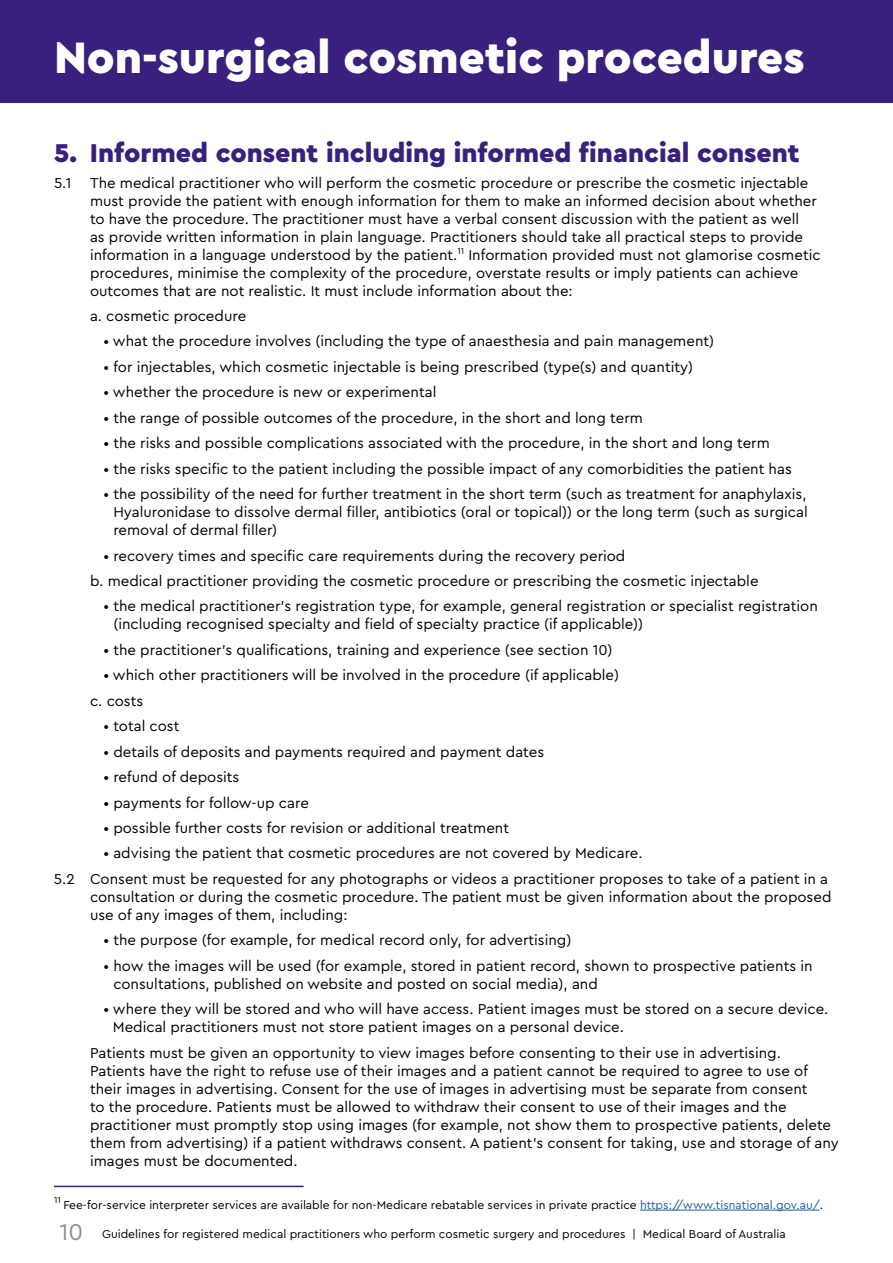
<style>
.page{position:relative;width:893px;height:1263px;background:#fff}
.page>*{position:absolute;margin:0;border:0;box-sizing:border-box;transform-origin:0 0}
.t1{font:900 46.05px "Cera Pro";color:#fff}
.t2{font:900 27px "Cera Pro";color:#39207c}
.t3{font:15px/18px "Cera Pro";color:#000}
.t4{font:12px "Cera Pro";color:#000}
.t5{font:9px "Cera Pro";color:#000}
.s1{color:#215e9e}
.s2{font-size:24px;color:#8d8f8e}
</style>
<div class="page">
<div style="left:0;top:0;width:893px;height:102px;background:#39207c"></div>
<hr style="left:640px;top:1210px;width:180px;height:1px;background:#215e9e">
<hr style="left:54px;top:1186px;width:250px;height:1px;background:#39207c">
<h1 class="t1" style="left:54px;top:27px;width:752px">Non-surgical cosmetic procedures</h1>
<h2 class="t2" style="left:54px;top:135px;width:747px">5. Informed consent including informed financial consent</h2>
<p class="t3" style="left:90px;top:173px;width:732px;text-indent:-36px">5.1 The medical practitioner who will perform the cosmetic procedure or prescribe the cosmetic injectable must provide the patient with enough information for them to make an informed decision about whether to have the procedure. The practitioner must have a verbal consent discussion with the patient as well<br>as provide written information in plain language. Practitioners should take all practical steps to provide information in a language understood by the patient.<sup>11</sup> Information provided must not glamorise cosmetic procedures, minimise the complexity of the procedure, overstate results or imply patients can achieve outcomes that are not realistic. It must include information about the:</p>
<p class="t3" style="left:90px;top:306px;width:158px">a. cosmetic procedure</p>
<p class="t3" style="left:103px;top:332px;width:612px">• what the procedure involves (including the type of anaesthesia and pain management)</p>
<p class="t3" style="left:103px;top:357px;width:591px">• for injectables, which cosmetic injectable is being prescribed (type(s) and quantity)</p>
<p class="t3" style="left:103px;top:383px;width:334px">• whether the procedure is new or experimental</p>
<p class="t3" style="left:103px;top:408px;width:541px">• the range of possible outcomes of the procedure, in the short and long term</p>
<p class="t3" style="left:103px;top:434px;width:668px">• the risks and possible complications associated with the procedure, in the short and long term</p>
<p class="t3" style="left:103px;top:459px;width:690px">• the risks specific to the patient including the possible impact of any comorbidities the patient has</p>
<p class="t3" style="left:113px;top:484px;width:696px;text-align:justify;text-indent:-10px">• the possibility of the need for further treatment in the short term (such as treatment for anaphylaxis, Hyaluronidase to dissolve dermal filler, antibiotics (oral or topical)) or the long term (such as surgical removal of dermal filler)</p>
<p class="t3" style="left:90px;top:542px;width:670px;line-height:25.5px;text-indent:14px">• recovery times and specific care requirements during the recovery period<br>b. medical practitioner providing the cosmetic procedure or prescribing the cosmetic injectable</p>
<p class="t3" style="left:113px;top:597px;width:706px;text-indent:-10px">• the medical practitioner’s registration type, for example, general registration or specialist registration (including recognised specialty and field of specialty practice (if applicable))</p>
<p class="t3" style="left:103px;top:640px;width:511px">• the practitioner’s qualifications, training and experience (see section 10)</p>
<p class="t3" style="left:90px;top:662px;width:530px;line-height:25.5px;text-indent:14px">• which other practitioners will be involved in the procedure (if applicable) c. costs</p>
<p class="t3" style="left:103px;top:716px;width:77px">• total cost</p>
<p class="t3" style="left:103px;top:742px;width:442px">• details of deposits and payments required and payment dates</p>
<p class="t3" style="left:103px;top:767px;width:137px">• refund of deposits</p>
<p class="t3" style="left:103px;top:793px;width:207px">• payments for follow-up care</p>
<p class="t3" style="left:103px;top:818px;width:407px">• possible further costs for revision or additional treatment</p>
<p class="t3" style="left:54px;top:840px;width:776px;line-height:25.5px;text-indent:50px">• advising the patient that cosmetic procedures are not covered by Medicare.<br>5.2 Consent must be requested for any photographs or videos a practitioner proposes to take of a patient in a</p>
<p class="t3" style="left:90px;top:887px;width:743px">consultation or during the cosmetic procedure. The patient must be given information about the proposed use of any images of them, including:</p>
<p class="t3" style="left:103px;top:931px;width:469px">• the purpose (for example, for medical record only, for advertising)</p>
<p class="t3" style="left:113px;top:956px;width:701px;text-indent:-10px">• how the images will be used (for example, stored in patient record, shown to prospective patients in consultations, published on website and posted on social media), and</p>
<p class="t3" style="left:113px;top:999px;width:717px;text-indent:-9px">• where they will be stored and who will have access. Patient images must be stored on a secure device.<br>Medical practitioners must not store patient images on a personal device.</p>
<p class="t3" style="left:90px;top:1043px;width:750px">Patients must be given an opportunity to view images before consenting to their use in advertising.<br>Patients have the right to refuse use of their images and a patient cannot be required to agree to use of their images in advertising. Consent for the use of images in advertising must be separate from consent<br>to the procedure. Patients must be allowed to withdraw their consent to use of their images and the practitioner must promptly stop using images (for example, not show them to prospective patients, delete them from advertising) if a patient withdraws consent. A patient’s consent for taking, use and storage of any images must be documented.</p>
<p class="t5" style="left:54px;top:1194px;width:8px">11</p>
<p class="t4" style="left:63px;top:1197px;width:761px">Fee-for-service interpreter services are available for non-Medicare rebatable services in private practice <span class="s1">https://www.tisnational.gov.au/</span>.</p>
<p class="t4" style="left:60px;top:1226px;width:728px"><span class="s2">10</span> Guidelines for registered medical practitioners who perform cosmetic surgery and procedures | Medical Board of Australia</p>
</div>
